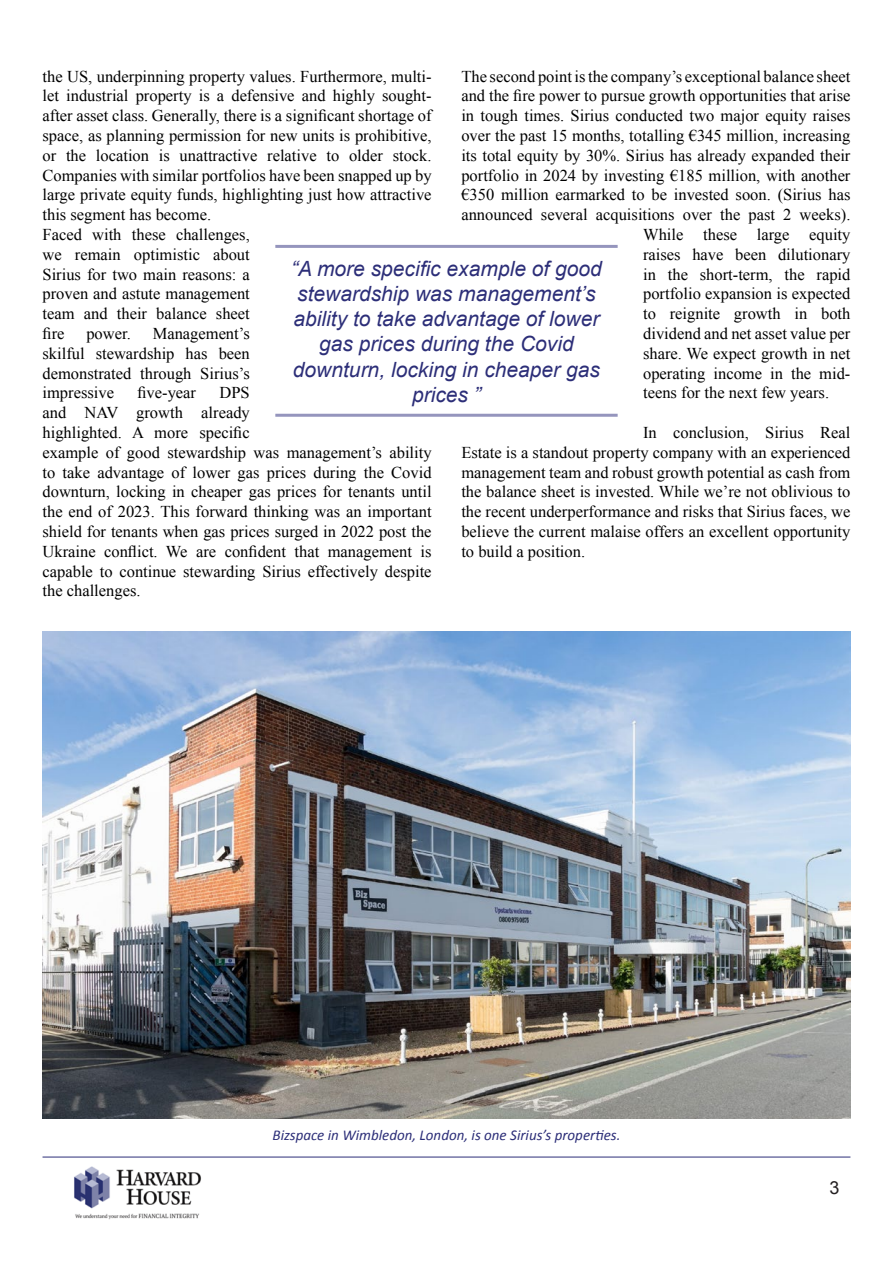
<style>
.page{position:relative;width:893px;height:1263px;background:#fff}
.page>*{position:absolute;margin:0;border:0;box-sizing:border-box;transform-origin:0 0}
.t1{font:italic 21px/25.2px "Arial";color:#2c2e78;text-align:center}
.t2{font:18px "Arial";color:#231f20}
.t3{font:16.5px/19.8px "Times New Roman";color:#000}
.t4{font:italic 15px "Calibri";color:#2c2e78}
</style>
<div class="page">
<img style="left:74px;top:1166px;width:127px;height:54px">
<hr style="left:43px;top:1157px;width:807px;height:1px;background:#2c2e78">
<hr style="left:275px;top:245px;width:343px;height:3px;background:#9595bd">
<hr style="left:275px;top:414px;width:343px;height:3px;background:#9595bd">
<img style="left:43px;top:631px;width:807px;height:487px">
<p class="t3" style="left:43px;top:66px;width:391px">the US, underpinning property values. Furthermore, multi&shy;let industrial property is a defensive and highly sought&shy;after asset class. Generally, there is a significant shortage of space, as planning permission for new units is prohibitive, or the location is unattractive relative to older stock.<br>Companies with similar portfolios have been snapped up by large private equity funds, highlighting just how attractive this segment has become.<br>Faced with these challenges,<br>we remain optimistic about<br>Sirius for two main reasons: a<br>proven and astute management<br>team and their balance sheet<br>fire</p>
<p class="t3" style="left:461px;top:66px;width:391px">The second point is the company’s exceptional balance sheet</p>
<p class="t3" style="left:461px;top:86px;width:391px">and the fire power to pursue growth opportunities that arise</p>
<p class="t3" style="left:461px;top:106px;width:391px">in tough times. Sirius conducted two major equity raises</p>
<p class="t3" style="left:461px;top:125px;width:391px">over the past 15 months, totalling €345 million, increasing</p>
<p class="t3" style="left:461px;top:145px;width:391px">its total equity by 30%. Sirius has already expanded their</p>
<p class="t3" style="left:461px;top:165px;width:391px">portfolio in 2024 by investing €185 million, with another</p>
<p class="t3" style="left:461px;top:185px;width:391px">€350 million earmarked to be invested soon. (Sirius has</p>
<p class="t3" style="left:461px;top:205px;width:391px">announced several acquisitions over the past 2 weeks).</p>
<p class="t3" style="left:643px;top:224px;width:209px">While these large equity</p>
<p class="t3" style="left:643px;top:244px;width:209px">raises have been dilutionary</p>
<p class="t3" style="left:643px;top:264px;width:209px">in the short-term, the rapid</p>
<p class="t3" style="left:643px;top:284px;width:209px">portfolio expansion is expected</p>
<p class="t3" style="left:643px;top:304px;width:209px">to reignite growth in both</p>
<p class="t3" style="left:643px;top:323px;width:209px">dividend and net asset value per</p>
<p class="t3" style="left:643px;top:343px;width:209px">share. We expect growth in net</p>
<p class="t3" style="left:643px;top:363px;width:209px">operating income in the mid-</p>
<p class="t3" style="left:643px;top:383px;width:188px">teens for the next few years.</p>
<p class="t3" style="left:461px;top:422px;width:391px;text-align:justify;text-indent:182px">In conclusion, Sirius Real Estate is a standout property company with an experienced management team and robust growth potential as cash from the balance sheet is invested. While we’re not oblivious to the recent underperformance and risks that Sirius faces, we believe the current malaise offers an excellent opportunity to build a position.</p>
<p class="t1" style="left:291px;top:256px;width:312px">“A more specific example of good stewardship was management’s ability to take advantage of lower gas prices during the Covid downturn, locking in cheaper gas prices ”</p>
<p class="t3" style="left:43px;top:323px;width:209px;text-align:justify;text-indent:110px">Management’s skilful stewardship has been demonstrated through Sirius’s impressive</p>
<p class="t3" style="left:86px;top:323px;width:46px">power.</p>
<p class="t3" style="left:137px;top:383px;width:60px">five-year</p>
<p class="t3" style="left:43px;top:383px;width:391px;text-indent:177px">DPS<br>and NAV growth already<br>highlighted. A more specific<br>example of good stewardship was management’s ability to take advantage of lower gas prices during the Covid downturn, locking in cheaper gas prices for tenants until the end of 2023. This forward thinking was an important shield for tenants when gas prices surged in 2022 post the Ukraine conflict. We are confident that management is capable to continue stewarding Sirius effectively despite the challenges.</p>
<p class="t4" style="left:272px;top:1125px;width:349px">Bizspace in Wimbledon, London, is one Sirius’s properties.</p>
<p class="t2" style="left:829px;top:1175px;width:12px">3</p>
</div>
